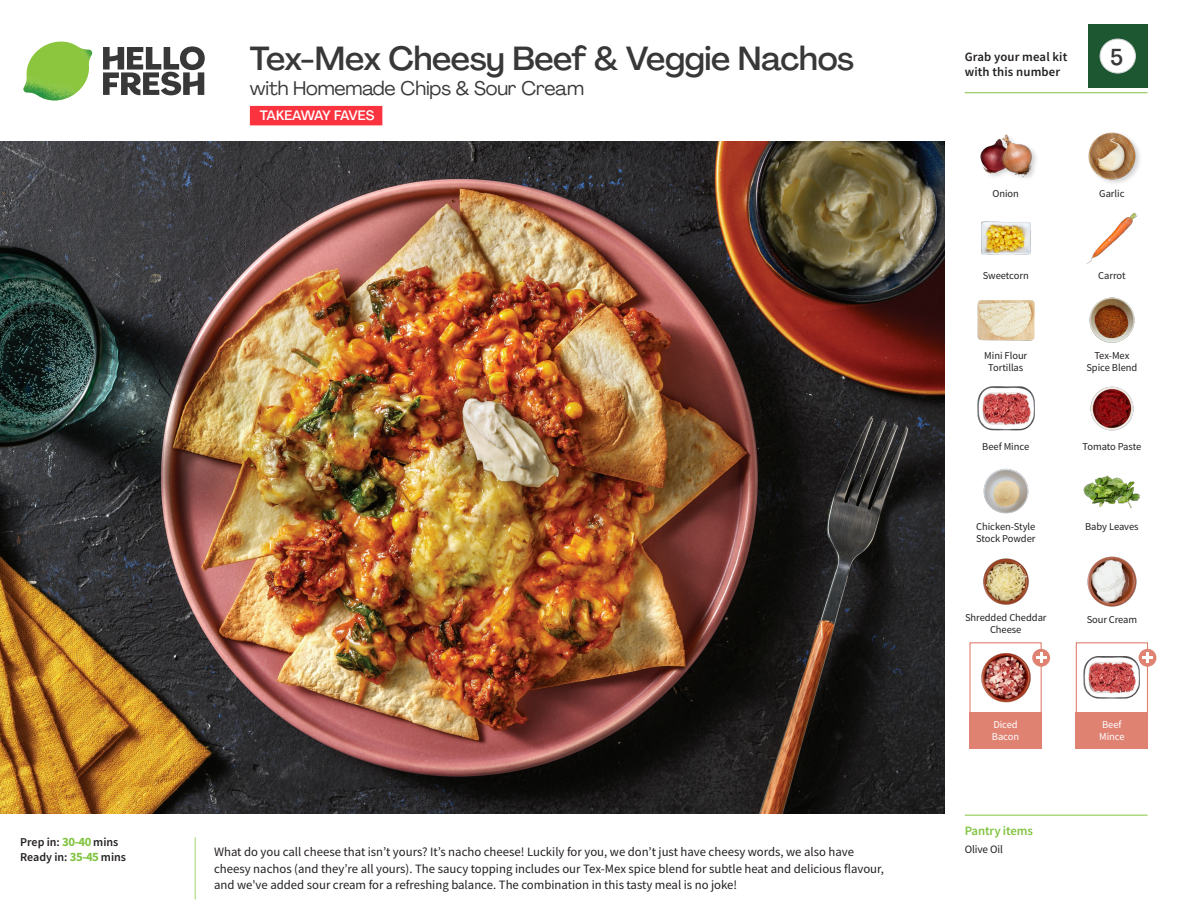
<style>
.page{position:relative;width:1188px;height:918px;background:#fff}
.page>*{position:absolute;margin:0;border:0;box-sizing:border-box;transform-origin:0 0}
._15_Titel_UK{font:500 33px "Agrandir";letter-spacing:-.015em;color:#383839}
._002_Label_Nr{font:500 22.8px "Agrandir";color:#383839;scale:.94 1}
._15_Titel_UK-2{font:19.5px "Agrandir";letter-spacing:-.01em;color:#383839}
.t1{font:500 13.5px "Agrandir";letter-spacing:-.075em;color:#fff}
.Step_6_Text_AU{font:12.75px/16.5px "Source Sans Pro";color:#231f20}
.t2{font:600 12.75px/15px "Source Sans Pro";letter-spacing:.01em;color:#231f20}
._04_Headers_Front{font:600 12.75px "Source Sans Pro";letter-spacing:-.01em;color:#81c340}
._04_Intro{font:600 12px "Source Sans Pro";color:#231f20}
._05_Pantry{font:11.25px "Source Sans Pro";letter-spacing:-.01em;color:#231f20}
._18_FRONT_ingredients{font:10.5px/12px "Source Sans Pro";letter-spacing:-.005em;color:#231f20;text-align:center}
._18_FRONT_ingredients-2{font:10.5px/12px "Source Sans Pro";letter-spacing:-.005em;color:#fff}
.s1{font-weight:700;font-size:12.75px;color:#81c340}
</style>
<div class="page">
<svg style="left:103px;top:46px;width:102px;height:49px"></svg>
<img style="left:23px;top:42px;width:69px;height:59px">
<img style="left:0;top:142px;width:945px;height:672px">
<div style="left:1076px;top:642px;width:72px;height:73px;border:1px solid #df8272"></div>
<div style="left:1076px;top:712px;width:72px;height:37px;background:#df8272"></div>
<div style="left:969px;top:712px;width:73px;height:37px;background:#df8272"></div>
<img style="left:1084px;top:655px;width:55px;height:44px">
<div style="left:969px;top:642px;width:73px;height:73px;border:1px solid #df8272"></div>
<img style="left:981px;top:652px;width:53px;height:51px">
<div style="left:1032px;top:649px;width:18px;height:18px;background:#df8272;border-radius:50%"></div>
<svg style="left:1036px;top:652px;width:10px;height:11px"></svg>
<img style="left:1089px;top:297px;width:46px;height:46px">
<img style="left:1090px;top:386px;width:44px;height:45px">
<img style="left:977px;top:386px;width:57px;height:45px">
<img style="left:983px;top:468px;width:46px;height:46px">
<img style="left:1087px;top:556px;width:50px;height:51px">
<img style="left:983px;top:558px;width:46px;height:47px">
<img style="left:977px;top:300px;width:57px;height:41px">
<img style="left:981px;top:221px;width:50px;height:34px">
<img style="left:1086px;top:212px;width:52px;height:52px">
<div style="left:979px;top:133px;width:60px;height:51px;background:#231f20;opacity:.2"></div>
<img style="left:979px;top:133px;width:55px;height:51px">
<img style="left:1088px;top:132px;width:52px;height:51px">
<img style="left:1083px;top:475px;width:58px;height:33px">
<svg style="left:382px;top:108px;width:1px;height:14px"></svg>
<div style="left:250px;top:106px;width:132px;height:19px;background:#fb333e"></div>
<div style="left:1139px;top:649px;width:17px;height:18px;background:#df8272;border-radius:50%"></div>
<svg style="left:1142px;top:652px;width:11px;height:11px"></svg>
<hr style="left:965px;top:815px;width:183px;height:1px;background:#81c340">
<hr style="left:965px;top:92px;width:183px;height:1px;background:#81c340">
<div style="left:1088px;top:24px;width:60px;height:64px;background:#1d5732"></div>
<div style="left:1100px;top:39px;width:35px;height:34px;background:#fff;border-radius:50%"></div>
<div style="left:1100px;top:39px;width:36px;height:34px;border:1px solid #d1d2d4;border-radius:50%"></div>
<p class="_04_Intro" style="left:20px;top:834px;width:100px">Prep in: <span class="s1">30-40</span> mins</p>
<p class="_04_Intro" style="left:20px;top:849px;width:107px">Ready in: <span class="s1">35-45</span> mins</p>
<p class="_15_Titel_UK" style="left:250px;top:38px;width:606px">Tex-Mex Cheesy Beef &amp; Veggie Nachos</p>
<p class="_15_Titel_UK-2" style="left:250px;top:76px;width:336px">with Homemade Chips &amp; Sour Cream</p>
<p class="t1" style="left:260px;top:107px;width:116px">TAKEAWAY FAVES</p>
<p class="Step_6_Text_AU" style="left:214px;top:844px;width:672px">What do you call cheese that isn’t yours? It’s nacho cheese! Luckily for you, we don’t just have cheesy words, we also have cheesy nachos (and they’re all yours). The saucy topping includes our Tex-Mex spice blend for subtle heat and delicious flavour, and we've added sour cream for a refreshing balance. The combination in this tasty meal is no joke!</p>
<p class="t2" style="left:965px;top:49px;width:104px">Grab your meal kit with this number</p>
<p class="_002_Label_Nr" style="left:1110px;top:43px;width:15px">5</p>
<p class="_18_FRONT_ingredients" style="left:993px;top:188px;width:28px">Onion</p>
<p class="_18_FRONT_ingredients" style="left:1099px;top:188px;width:27px">Garlic</p>
<p class="_18_FRONT_ingredients" style="left:983px;top:270px;width:48px">Sweetcorn</p>
<p class="_18_FRONT_ingredients" style="left:1098px;top:270px;width:29px">Carrot</p>
<p class="_18_FRONT_ingredients" style="left:984px;top:350px;width:45px">Mini Flour<br>Tortillas</p>
<p class="_18_FRONT_ingredients" style="left:1086px;top:350px;width:52px">Tex-Mex<br>Spice Blend</p>
<p class="_18_FRONT_ingredients" style="left:982px;top:440px;width:48px">Beef Mince</p>
<p class="_18_FRONT_ingredients" style="left:1083px;top:440px;width:60px">Tomato Paste</p>
<p class="_18_FRONT_ingredients" style="left:976px;top:521px;width:61px">Chicken-Style</p>
<p class="_18_FRONT_ingredients" style="left:1085px;top:520px;width:55px">Baby Leaves</p>
<p class="_18_FRONT_ingredients" style="left:976px;top:533px;width:61px">Stock Powder</p>
<p class="_18_FRONT_ingredients" style="left:965px;top:611px;width:83px">Shredded Cheddar</p>
<p class="_18_FRONT_ingredients" style="left:1087px;top:613px;width:52px">Sour Cream</p>
<p class="_18_FRONT_ingredients" style="left:990px;top:623px;width:33px">Cheese</p>
<p class="_18_FRONT_ingredients-2" style="left:992px;top:719px;width:29px">Diced<br>Bacon</p>
<p class="_04_Headers_Front" style="left:965px;top:822px;width:70px">Pantry items</p>
<p class="_05_Pantry" style="left:965px;top:842px;width:40px">Olive Oil</p>
<p class="_18_FRONT_ingredients-2" style="left:1099px;top:719px;width:27px">Beef<br>Mince</p>
</div>
